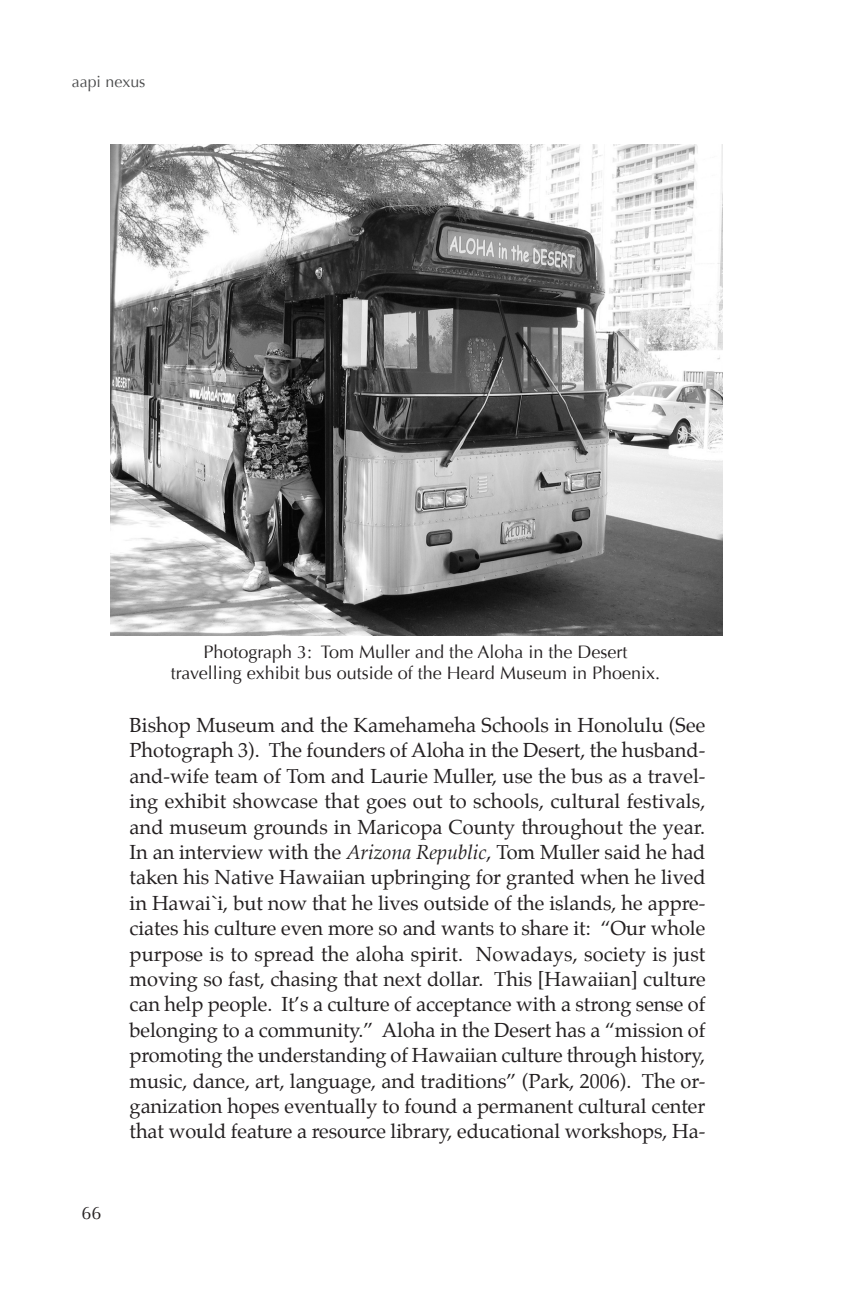
<style>
.page{position:relative;width:864px;height:1296px;background:#fff}
.page>*{position:absolute;margin:0;border:0;box-sizing:border-box;transform-origin:0 0}
.t1{font:20px/25.4px "Palatino";letter-spacing:-.005em;color:#231f20;text-align:justify}
.t2{font:18px/21.6px "Optima";color:#231f20;text-align:center}
.t3{font:16px "Optima";color:#4b4c4d}
.s1{font-style:italic}
</style>
<div class="page">
<img style="left:111px;top:144px;width:612px;height:492px">
<p class="t3" style="left:72px;top:72px;width:75px">aapi nexus</p>
<p class="t2" style="left:171px;top:641px;width:491px">Photograph 3: Tom Muller and the Aloha in the Desert travelling exhibit bus outside of the Heard Museum in Phoenix.</p>
<p class="t2" style="left:81px;top:1202px;width:22px">66</p>
<p class="t1" style="left:130px;top:714px;width:578px">Bishop Museum and the Kamehameha Schools in Honolulu (See Photograph 3). The founders of Aloha in the Desert, the husband&shy;and-wife team of Tom and Laurie Muller, use the bus as a travel&shy;ing exhibit showcase that goes out to schools, cultural festivals, and museum grounds in Maricopa County throughout the year.<br>In an interview with the <span class="s1">Arizona Republic</span>, Tom Muller said he had taken his Native Hawaiian upbringing for granted when he lived in Hawai`i, but now that he lives outside of the islands, he appre&shy;ciates his culture even more so and wants to share it: “Our whole purpose is to spread the aloha spirit. Nowadays, society is just moving so fast, chasing that next dollar. This [Hawaiian] culture can help people. It’s a culture of acceptance with a strong sense of belonging to a community.” Aloha in the Desert has a “mission of promoting the understanding of Hawaiian culture through history, music, dance, art, language, and traditions” (Park, 2006). The or&shy;ganization hopes eventually to found a permanent cultural center that would feature a resource library, educational workshops, Ha-</p>
</div>
